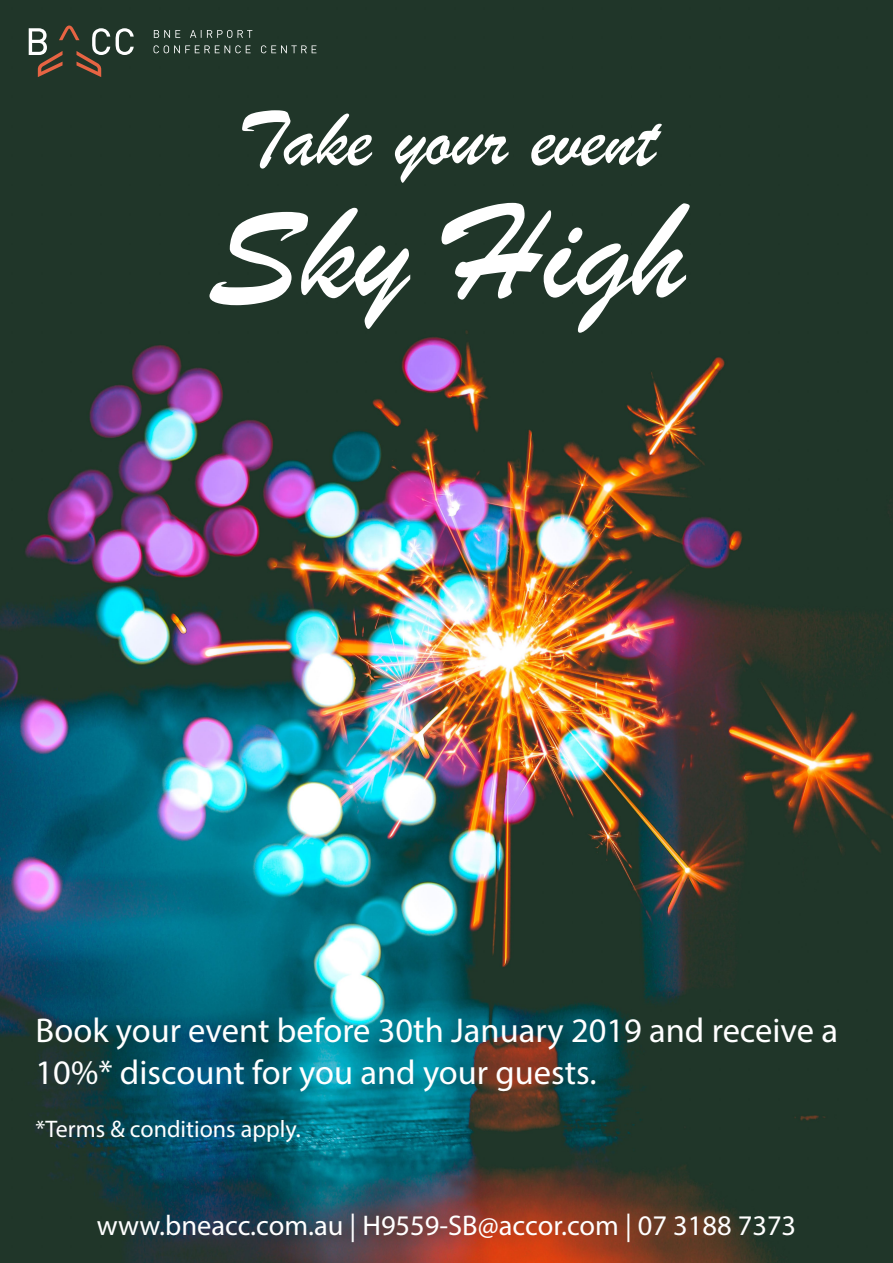
<style>
.page{position:relative;width:893px;height:1263px;background:#fff}
.page>*{position:absolute;margin:0;border:0;box-sizing:border-box;transform-origin:0 0}
.t1{font:144.9px "Brush Script";color:#fff}
.t2{font:82.8px "Brush Script";color:#fff}
.t3{font:34.5px/41.4px "Myriad Pro";color:#fff}
.t4{font:28.5px "Myriad Pro";color:#fff}
.t5{font:24px "Myriad Pro";color:#fff}
</style>
<div class="page">
<img style="left:0;top:0;width:893px;height:1263px">
<svg style="left:154px;top:45px;width:162px;height:8px"></svg>
<svg style="left:154px;top:30px;width:98px;height:8px"></svg>
<svg style="left:116px;top:28px;width:18px;height:27px"></svg>
<svg style="left:29px;top:26px;width:81px;height:51px;background:#505042"></svg>
<h2 class="t2" style="left:237px;top:89px;width:420px">Take your event</h2>
<h1 class="t1" style="left:208px;top:164px;width:478px">Sky High</h1>
<p class="t3" style="left:36px;top:1009px;width:804px">Book your event before 30th January 2019 and receive a<br>10%* discount for you and your guests.</p>
<p class="t5" style="left:36px;top:1114px;width:267px">*Terms &amp; conditions apply.</p>
<p class="t4" style="left:97px;top:1208px;width:701px">www.bneacc.com.au | H9559-SB@accor.com | 07 3188 7373</p>
</div>
